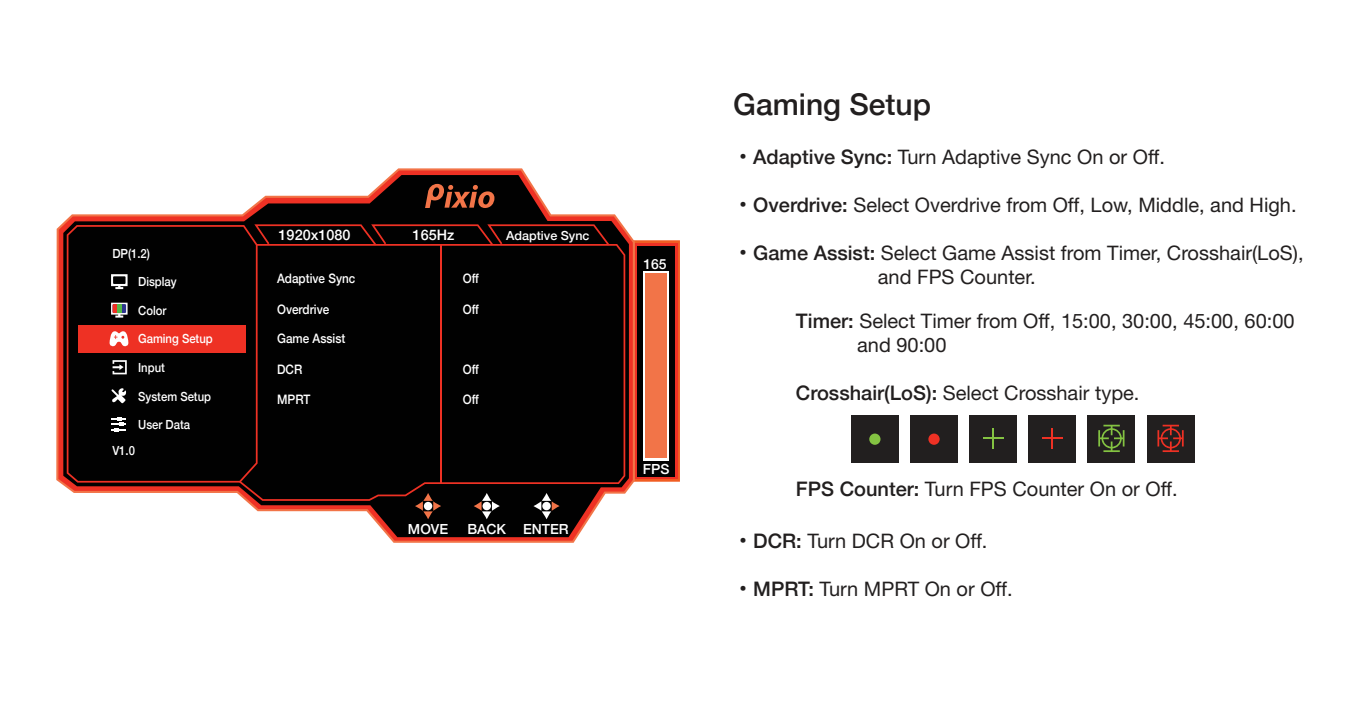
<style>
.page{position:relative;width:1347px;height:709px;background:#fff}
.page>*{position:absolute;margin:0;border:0;box-sizing:border-box;transform-origin:0 0}
.t1{font:500 30px "Helvetica Neue";color:#221f1f}
.t2{font:20px/24px "Helvetica Neue";color:#221f1f}
.t3{font:500 14.5px "Helvetica Neue";color:#fff}
.t4{font:500 14px "Helvetica Neue";color:#fff}
.t5{font:500 13px "Helvetica Neue";color:#fff;scale:.9 1}
.t6{font:500 12.5px "Helvetica Neue";color:#fff;scale:.9 1}
.t7{font:500 12.5px "Helvetica Neue";color:#fff}
.s1{font-family:"Adobe Myungjo Std";font-weight:500}
.s2{font-weight:500}
</style>
<div class="page">
<svg style="left:635px;top:240px;width:45px;height:241px"></svg>
<div style="left:635px;top:243px;width:42px;height:236px;background:#ee3124"></div>
<div style="left:637px;top:246px;width:38px;height:230px;background:#010101"></div>
<svg style="left:56px;top:168px;width:579px;height:375px"></svg>
<svg style="left:58px;top:170px;width:575px;height:370px"></svg>
<svg style="left:63px;top:175px;width:566px;height:362px"></svg>
<svg style="left:425px;top:184px;width:69px;height:24px;background:#67311f"></svg>
<div style="left:67px;top:225px;width:187px;height:257px;background:#010101"></div>
<svg style="left:239px;top:244px;width:386px;height:257px;background:#110403"></svg>
<hr style="left:440px;top:245px;width:2px;height:238px;background:#ee3124">
<svg style="left:254px;top:224px;width:355px;height:21px;background:#250806"></svg>
<div style="left:643px;top:271px;width:25px;height:189px;background:#fff"></div>
<div style="left:645px;top:273px;width:22px;height:185px;background:#f27448"></div>
<svg style="left:415px;top:493px;width:26px;height:26px"></svg>
<div style="left:424px;top:502px;width:8px;height:8px;background:#fff;border-radius:50%"></div>
<svg style="left:473px;top:493px;width:27px;height:26px"></svg>
<div style="left:482px;top:502px;width:9px;height:8px;background:#fff;border-radius:50%"></div>
<svg style="left:533px;top:493px;width:26px;height:26px"></svg>
<div style="left:542px;top:502px;width:9px;height:8px;background:#fff;border-radius:50%"></div>
<div style="left:78px;top:325px;width:167px;height:28px;background:#ee3124"></div>
<svg style="left:111px;top:274px;width:17px;height:15px"></svg>
<svg style="left:111px;top:303px;width:17px;height:14px"></svg>
<div style="left:117px;top:304px;width:5px;height:9px;background:#54b948"></div>
<svg style="left:113px;top:360px;width:14px;height:14px"></svg>
<svg style="left:111px;top:417px;width:15px;height:14px"></svg>
<svg style="left:109px;top:331px;width:20px;height:15px"></svg>
<svg style="left:111px;top:388px;width:15px;height:15px"></svg>
<div style="left:851px;top:415px;width:47px;height:48px;background:#221f1f"></div>
<div style="left:869px;top:433px;width:11px;height:12px;background:#84c342;border-radius:50%"></div>
<div style="left:910px;top:415px;width:47px;height:48px;background:#221f1f"></div>
<div style="left:928px;top:433px;width:11px;height:12px;background:#ee3124;border-radius:50%"></div>
<div style="left:1028px;top:415px;width:47px;height:48px;background:#221f1f"></div>
<svg style="left:1051px;top:428px;width:1px;height:20px"></svg>
<hr style="left:1042px;top:437px;width:20px;height:2px;background:#ee3124">
<div style="left:969px;top:415px;width:48px;height:48px;background:#221f1f"></div>
<hr style="left:992px;top:428px;width:2px;height:20px;background:#84c342">
<hr style="left:983px;top:437px;width:20px;height:2px;background:#84c342">
<div style="left:1087px;top:415px;width:48px;height:48px;background:#221f1f"></div>
<div style="left:1146px;top:415px;width:48px;height:48px;background:#221f1f"></div>
<svg style="left:1098px;top:425px;width:26px;height:27px"></svg>
<svg style="left:1157px;top:425px;width:26px;height:27px"></svg>
<p class="t6" style="left:112px;top:243px;width:43px">DP(1.2)</p>
<p class="t6" style="left:138px;top:271px;width:44px">Display</p>
<p class="t6" style="left:138px;top:300px;width:33px">Color</p>
<p class="t6" style="left:138px;top:329px;width:84px">Gaming Setup</p>
<p class="t6" style="left:138px;top:357px;width:31px">Input</p>
<p class="t6" style="left:138px;top:386px;width:83px">System Setup</p>
<p class="t6" style="left:138px;top:415px;width:59px">User Data</p>
<p class="t6" style="left:112px;top:440px;width:27px">V1.0</p>
<p class="t3" style="left:279px;top:223px;width:73px">1920x1080</p>
<p class="t3" style="left:412px;top:223px;width:43px">165Hz</p>
<p class="t7" style="left:506px;top:225px;width:85px">Adaptive Sync</p>
<p class="t5" style="left:277px;top:268px;width:88px">Adaptive Sync</p>
<p class="t5" style="left:463px;top:268px;width:19px">Off</p>
<p class="t5" style="left:277px;top:298px;width:59px">Overdrive</p>
<p class="t5" style="left:277px;top:328px;width:77px">Game Assist</p>
<p class="t5" style="left:277px;top:359px;width:30px">DCR</p>
<p class="t5" style="left:277px;top:388px;width:38px">MPRT</p>
<p class="t5" style="left:463px;top:298px;width:19px">Off</p>
<p class="t5" style="left:463px;top:359px;width:19px">Off</p>
<p class="t5" style="left:463px;top:388px;width:19px">Off</p>
<p class="t4" style="left:408px;top:518px;width:42px">MOVE</p>
<p class="t4" style="left:467px;top:518px;width:103px">BACK ENTER</p>
<p class="t4" style="left:643px;top:252px;width:25px">165</p>
<p class="t4" style="left:643px;top:458px;width:28px">FPS</p>
<h1 class="t1" style="left:733px;top:80px;width:199px">Gaming Setup</h1>
<p class="t2" style="left:733px;top:145px;width:433px"><span class="s1">•</span><span class="s2">Adaptive Sync:</span> Turn Adaptive Sync On or Off.</p>
<p class="t2" style="left:733px;top:193px;width:565px"><span class="s1">•</span><span class="s2">Overdrive:</span> Select Overdrive from Off, Low, Middle, and High.</p>
<p class="t2" style="left:878px;top:241px;width:427px;text-indent:-145px"><span class="s1">•</span><span class="s2">Game Assist:</span> Select Game Assist from Timer, Crosshair(LoS), and FPS Counter.</p>
<p class="t2" style="left:857px;top:309px;width:439px;text-indent:-61px"><span class="s2">Timer:</span> Select Timer from Off, 15:00, 30:00, 45:00, 60:00 and 90:00</p>
<p class="t2" style="left:796px;top:381px;width:345px"><span class="s2">Crosshair(LoS):</span> Select Crosshair type.</p>
<p class="t2" style="left:796px;top:477px;width:383px"><span class="s2">FPS Counter:</span> Turn FPS Counter On or Off.</p>
<p class="t2" style="left:733px;top:528px;width:256px"><span class="s1">•</span><span class="s2">DCR:</span> Turn DCR On or Off.</p>
<p class="t2" style="left:733px;top:576px;width:281px"><span class="s1">•</span><span class="s2">MPRT:</span> Turn MPRT On or Off.</p>
</div>
